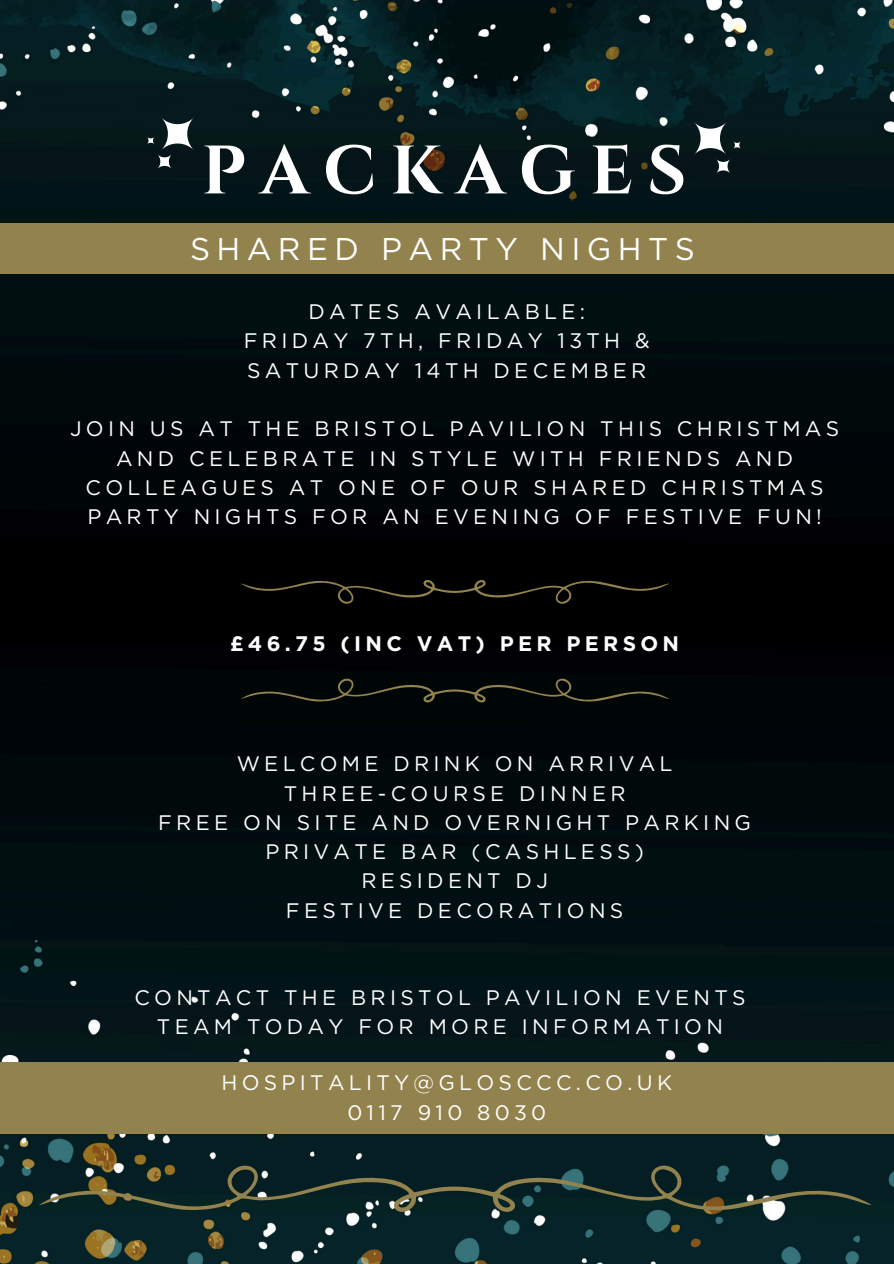
<style>
.page{position:relative;width:894px;height:1264px;background:#fff}
.page>*{position:absolute;margin:0;border:0;box-sizing:border-box;transform-origin:0 0}
.t1{font:700 68.25px "Cinzel";letter-spacing:.205em;color:#fff}
.t2{font:31.35px "Gotham";letter-spacing:.205em;color:#fff}
.t3{font:21px/29.2px "Gotham";letter-spacing:.205em;color:#fff;text-align:center}
.t4{font:700 21px "Gotham";letter-spacing:.205em;color:#fff}
</style>
<div class="page">
<img style="left:0;top:0;width:893px;height:1263px">
<div style="left:0;top:223px;width:893px;height:51px;background:#92824d"></div>
<svg style="left:240px;top:580px;width:428px;height:23px;background:#100e08"></svg>
<svg style="left:240px;top:678px;width:428px;height:24px;background:#0f120c"></svg>
<svg style="left:39px;top:1165px;width:831px;height:46px;background:#1c312d"></svg>
<div style="left:0;top:1062px;width:893px;height:72px;background:#92824d"></div>
<svg style="left:693px;top:122px;width:47px;height:51px"></svg>
<svg style="left:147px;top:117px;width:47px;height:52px"></svg>
<div style="left:162px;top:1021px;width:32px;height:32px;background:#04181b;border-radius:50%"></div>
<div style="left:219px;top:1021px;width:15px;height:16px;background:#04181b;border-radius:50%"></div>
<p class="t1" style="left:201px;top:127px;width:486px">PACKAGES</p>
<p class="t2" style="left:190px;top:230px;width:506px">SHARED PARTY NIGHTS</p>
<p class="t3" style="left:308px;top:297px;width:278px">DATES AVAILABLE:</p>
<h1 class="t3" style="left:244px;top:326px;width:407px;text-align:left">FRIDAY 7TH, FRIDAY 13TH &amp;<br>SATURDAY 14TH DECEMBER</h1>
<p class="t3" style="left:70px;top:414px;width:770px">JOIN US AT THE BRISTOL PAVILION THIS CHRISTMAS AND CELEBRATE IN STYLE WITH FRIENDS AND COLLEAGUES AT ONE OF OUR SHARED CHRISTMAS PARTY NIGHTS FOR AN EVENING OF FESTIVE FUN!</p>
<h2 class="t4" style="left:230px;top:631px;width:450px">£46.75 (INC VAT) PER PERSON</h2>
<p class="t3" style="left:237px;top:749px;width:437px">WELCOME DRINK ON ARRIVAL</p>
<p class="t3" style="left:283px;top:778px;width:343px">THREE-COURSE DINNER</p>
<p class="t3" style="left:158px;top:807px;width:594px">FREE ON SITE AND OVERNIGHT PARKING</p>
<p class="t3" style="left:265px;top:837px;width:380px">PRIVATE BAR (CASHLESS)</p>
<h3 class="t3" style="left:361px;top:866px;width:188px">RESIDENT DJ</h3>
<p class="t3" style="left:286px;top:895px;width:339px">FESTIVE DECORATIONS</p>
<p class="t3" style="left:134px;top:982px;width:612px">CONTACT THE BRISTOL PAVILION EVENTS<br>TEAM TODAY FOR MORE INFORMATION</p>
<p class="t3" style="left:221px;top:1068px;width:452px">HOSPITALITY@GLOSCCC.CO.UK</p>
<p class="t3" style="left:347px;top:1097px;width:200px">0117 910 8030</p>
</div>
